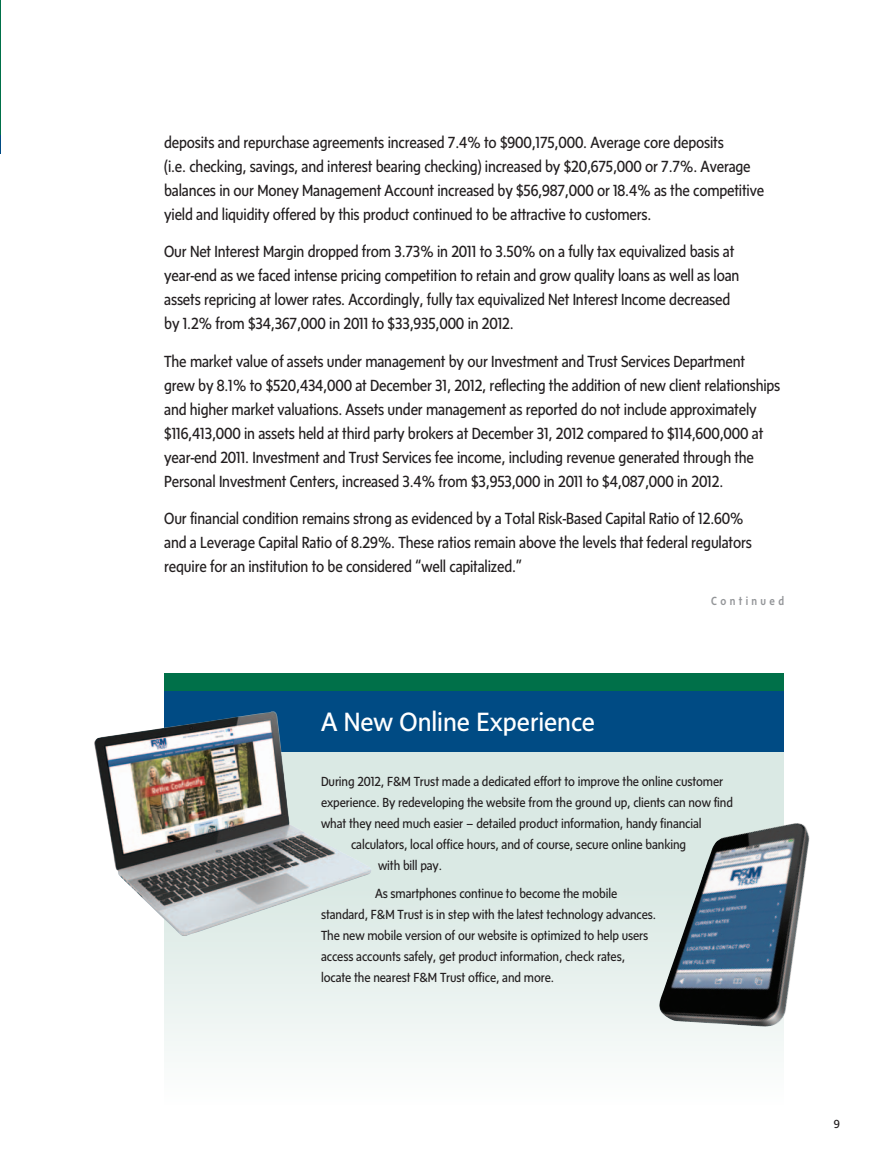
<style>
.page{position:relative;width:891px;height:1161px;background:#fff}
.page>*{position:absolute;margin:0;border:0;box-sizing:border-box;transform-origin:0 0}
.t1{font:27px "Sense";color:#fff}
.t2{font:16.5px/24px "Sense";letter-spacing:-.01em;color:#231f20;scale:.93 1}
.t3{font:13.5px/21px "Sense";letter-spacing:-.01em;color:#231f20;scale:.95 1}
.t4{font:500 12px "Sense";letter-spacing:.3em;color:#939598;scale:.93 1}
.t5{font:12px "Sense";color:#231f20}
</style>
<div class="page">
<hr style="left:0;top:0;width:1px;height:135px;background:#007049">
<svg style="left:0;top:135px;width:1px;height:19px"></svg>
<svg style="left:164px;top:751px;width:620px;height:300px;fill:#e0ede8"></svg>
<div style="left:164px;top:673px;width:620px;height:19px;background:#007049"></div>
<div style="left:164px;top:691px;width:620px;height:60px;background:#004b84"></div>
<img style="left:94px;top:711px;width:279px;height:225px">
<img style="left:658px;top:823px;width:152px;height:204px">
<p class="t2" style="left:164px;top:130px;width:647px">deposits and repurchase agreements increased 7.4% to $900,175,000. Average core deposits<br>(i.e. checking, savings, and interest bearing checking) increased by $20,675,000 or 7.7%. Average balances in our Money Management Account increased by $56,987,000 or 18.4% as the competitive yield and liquidity offered by this product continued to be attractive to customers.</p>
<p class="t2" style="left:164px;top:239px;width:620px">Our Net Interest Margin dropped from 3.73% in 2011 to 3.50% on a fully tax equivalized basis at year-end as we faced intense pricing competition to retain and grow quality loans as well as loan assets repricing at lower rates. Accordingly, fully tax equivalized Net Interest Income decreased by 1.2% from $34,367,000 in 2011 to $33,935,000 in 2012.</p>
<p class="t2" style="left:164px;top:349px;width:664px">The market value of assets under management by our Investment and Trust Services Department<br>grew by 8.1% to $520,434,000 at December 31, 2012, reflecting the addition of new client relationships and higher market valuations. Assets under management as reported do not include approximately $116,413,000 in assets held at third party brokers at December 31, 2012 compared to $114,600,000 at year-end 2011. Investment and Trust Services fee income, including revenue generated through the Personal Investment Centers, increased 3.4% from $3,953,000 in 2011 to $4,087,000 in 2012.</p>
<p class="t2" style="left:164px;top:506px;width:633px">Our financial condition remains strong as evidenced by a Total Risk-Based Capital Ratio of 12.60% and a Leverage Capital Ratio of 8.29%. These ratios remain above the levels that federal regulators require for an institution to be considered “well capitalized.”</p>
<h1 class="t1" style="left:321px;top:706px;width:275px">A New Online Experience</h1>
<p class="t4" style="left:711px;top:594px;width:80px">Continued</p>
<p class="t3" style="left:321px;top:771px;width:425px">During 2012, F&amp;M Trust made a dedicated effort to improve the online customer</p>
<p class="t3" style="left:321px;top:792px;width:435px">experience. By redeveloping the website from the ground up, clients can now find</p>
<p class="t3" style="left:321px;top:813px;width:402px">what they need much easier – detailed product information, handy financial</p>
<p class="t3" style="left:351px;top:834px;width:354px">calculators, local office hours, and of course, secure online banking</p>
<p class="t3" style="left:378px;top:855px;width:69px">with bill pay.</p>
<p class="t3" style="left:321px;top:883px;width:354px;text-indent:54px">As smartphones continue to become the mobile standard, F&amp;M Trust is in step with the latest technology advances.<br>The new mobile version of our website is optimized to help users access accounts safely, get product information, check rates, locate the nearest F&amp;M Trust office, and more.</p>
<p class="t5" style="left:834px;top:1117px;width:8px">9</p>
</div>
